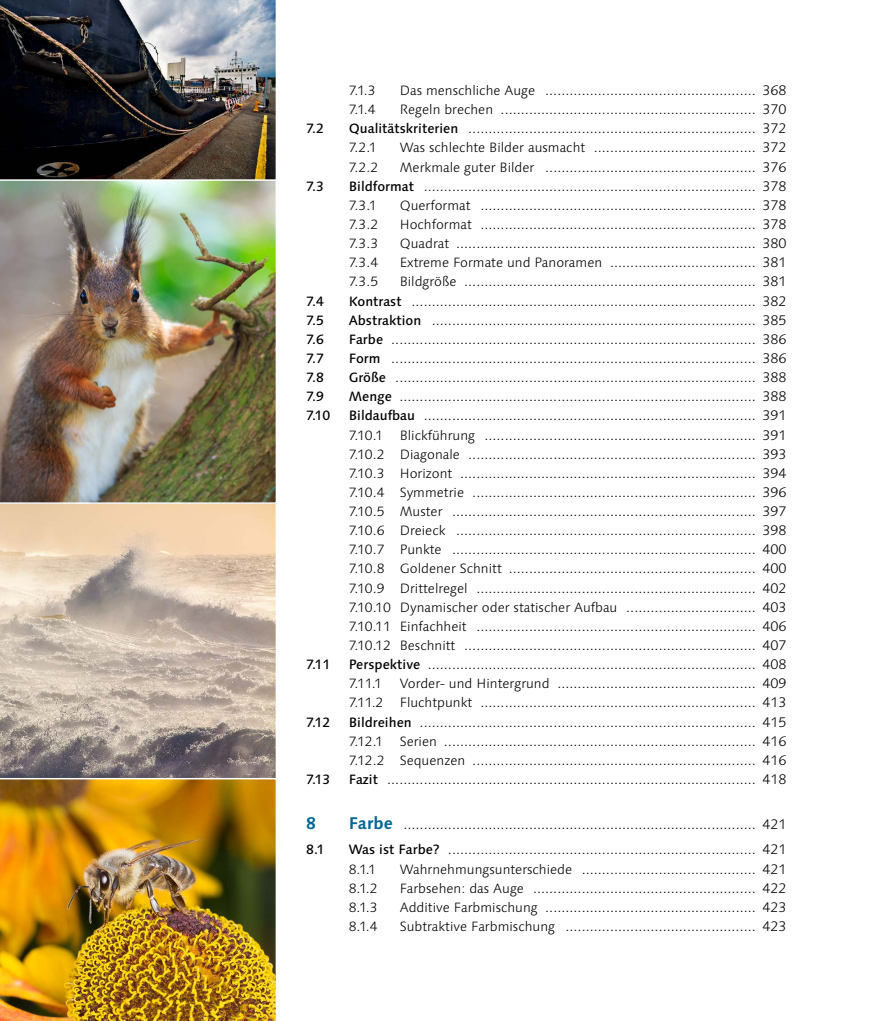
<style>
.page{position:relative;width:893px;height:1021px;background:#fff}
.page>*{position:absolute;margin:0;border:0;box-sizing:border-box;transform-origin:0 0}
.t1{font:700 16.8px "Linotype Syntax";color:#006694}
.t2{font:300 13.8px/19.2px "Linotype Syntax";color:#000;text-align:justify}
.t3{font:300 13.5px "Linotype Syntax";color:#000}
.t4{font:500 13.5px "Linotype Syntax";color:#000}
.s1{font-size:13.5px}
.s2{font-weight:500;font-size:13.5px}
.s3{font-size:13.8px}
.s4{font-weight:700;font-size:16.8px;color:#006694}
</style>
<div class="page">
<svg style="left:0;top:504px;width:276px;height:274px;background:#c5b4a3"></svg>
<img style="left:0;top:0;width:276px;height:179px">
<img style="left:0;top:179px;width:277px;height:325px">
<img style="left:0;top:779px;width:276px;height:241px">
<p class="t3" style="left:349px;top:84px;width:28px">7.1.3</p>
<p class="t2" style="left:400px;top:82px;width:388px"><span class="s1">Das menschliche Auge</span> .................................................... 368</p>
<p class="t3" style="left:349px;top:103px;width:28px">7.1.4</p>
<p class="t2" style="left:400px;top:101px;width:388px"><span class="s1">Regeln brechen</span> ............................................................... 370</p>
<p class="t4" style="left:306px;top:123px;width:19px">7.2</p>
<p class="t2" style="left:349px;top:120px;width:439px"><span class="s2">Qualitätskriterien</span> ....................................................................... 372</p>
<p class="t3" style="left:349px;top:141px;width:30px">7.2.1</p>
<p class="t2" style="left:400px;top:139px;width:388px"><span class="s1">Was schlechte Bilder ausmacht</span> ........................................ 372</p>
<p class="t3" style="left:349px;top:160px;width:31px">7.2.2</p>
<p class="t2" style="left:400px;top:158px;width:388px"><span class="s1">Merkmale guter Bilder</span> .................................................... 376</p>
<p class="t4" style="left:306px;top:180px;width:19px">7.3</p>
<p class="t2" style="left:349px;top:177px;width:439px"><span class="s2">Bildformat</span> .................................................................................. 378</p>
<p class="t3" style="left:349px;top:199px;width:30px">7.3.1</p>
<p class="t2" style="left:400px;top:196px;width:388px"><span class="s1">Querformat</span> .................................................................... 378</p>
<p class="t3" style="left:349px;top:218px;width:31px">7.3.2</p>
<p class="t2" style="left:400px;top:215px;width:388px"><span class="s1">Hochformat</span> .................................................................... 378</p>
<p class="t3" style="left:349px;top:237px;width:31px">7.3.3</p>
<p class="t2" style="left:400px;top:235px;width:388px"><span class="s1">Quadrat</span> .......................................................................... 380</p>
<p class="t3" style="left:349px;top:256px;width:31px">7.3.4</p>
<p class="t2" style="left:400px;top:254px;width:388px"><span class="s1">Extreme Formate und Panoramen</span> .................................... 381</p>
<p class="t3" style="left:349px;top:275px;width:31px">7.3.5</p>
<p class="t2" style="left:400px;top:273px;width:388px"><span class="s1">Bildgröße</span> ........................................................................ 381</p>
<p class="t4" style="left:306px;top:295px;width:19px">7.4</p>
<p class="t2" style="left:349px;top:292px;width:439px"><span class="s2">Kontrast</span> ..................................................................................... 382</p>
<p class="t4" style="left:306px;top:314px;width:19px">7.5</p>
<p class="t2" style="left:349px;top:311px;width:439px"><span class="s2">Abstraktion</span> ................................................................................ 385</p>
<p class="t4" style="left:306px;top:333px;width:19px">7.6</p>
<p class="t2" style="left:349px;top:330px;width:439px"><span class="s2">Farbe</span> .......................................................................................... 386</p>
<p class="t4" style="left:306px;top:352px;width:19px">7.7</p>
<p class="t2" style="left:349px;top:349px;width:439px"><span class="s2">Form</span> .......................................................................................... 386</p>
<p class="t4" style="left:306px;top:372px;width:19px">7.8</p>
<p class="t2" style="left:349px;top:368px;width:439px"><span class="s2">Größe</span> ......................................................................................... 388</p>
<p class="t4" style="left:306px;top:391px;width:19px">7.9</p>
<p class="t2" style="left:349px;top:388px;width:439px"><span class="s2">Menge</span> ........................................................................................ 388</p>
<p class="t4" style="left:306px;top:410px;width:26px">7.10</p>
<p class="t2" style="left:349px;top:407px;width:439px"><span class="s2">Bildaufbau</span> .................................................................................. 391<br><span class="s1">7.10.1 Blickführung</span> ................................................................... 391<br><span class="s1">7.10.2 Diagonale</span> ....................................................................... 393<br><span class="s1">7.10.3 Horizont</span> ......................................................................... 394<br><span class="s1">7.10.4 Symmetrie</span> ...................................................................... 396<br><span class="s1">7.10.5 Muster</span> ........................................................................... 397<br><span class="s1">7.10.6 Dreieck</span> .......................................................................... 398<br><span class="s1">7.10.7 Punkte</span> ........................................................................... 400<br><span class="s1">7.10.8 Goldener Schnitt</span> ............................................................. 400<br><span class="s1">7.10.9 Drittelregel</span> ..................................................................... 402</p>
<p class="t3" style="left:349px;top:600px;width:439px">7.10.10 Dynamischer oder statischer Aufbau <span class="s3">................................ 403</span></p>
<p class="t2" style="left:349px;top:617px;width:439px"><span class="s1">7.10.11 Einfachheit</span> ..................................................................... 406<br><span class="s1">7.10.12 Beschnitt</span> ........................................................................ 407</p>
<p class="t4" style="left:306px;top:658px;width:26px">7.11</p>
<p class="t2" style="left:349px;top:655px;width:439px"><span class="s2">Perspektive</span> ................................................................................. 408</p>
<p class="t3" style="left:349px;top:677px;width:35px">7.11.1</p>
<p class="t2" style="left:349px;top:674px;width:439px;text-align:right"><span class="s1">Vorder- und Hintergrund</span> ................................................. 409<br><span class="s1">7.11.2 Fluchtpunkt</span> .................................................................... 413</p>
<p class="t4" style="left:306px;top:716px;width:26px">7.12</p>
<p class="t2" style="left:349px;top:713px;width:439px"><span class="s2">Bildreihen</span> ................................................................................... 415<br><span class="s1">7.12.1 Serien</span> ............................................................................. 416<br><span class="s1">7.12.2 Sequenzen</span> ...................................................................... 416</p>
<p class="t4" style="left:306px;top:773px;width:26px">7.13</p>
<p class="t2" style="left:349px;top:770px;width:439px"><span class="s2">Fazit</span> ........................................................................................... 418</p>
<p class="t1" style="left:306px;top:816px;width:11px">8</p>
<p class="t2" style="left:349px;top:815px;width:439px"><span class="s4">Farbe</span> ....................................................................................... 421</p>
<p class="t4" style="left:306px;top:844px;width:20px">8.1</p>
<p class="t2" style="left:349px;top:841px;width:439px"><span class="s2">Was ist Farbe?</span> ............................................................................ 421</p>
<p class="t3" style="left:349px;top:862px;width:29px">8.1.1</p>
<p class="t2" style="left:400px;top:860px;width:388px"><span class="s1">Wahrnehmungsunterschiede</span> ........................................... 421</p>
<p class="t3" style="left:349px;top:881px;width:30px">8.1.2</p>
<p class="t2" style="left:400px;top:879px;width:388px"><span class="s1">Farbsehen: das Auge</span> ....................................................... 422</p>
<p class="t3" style="left:349px;top:900px;width:30px">8.1.3</p>
<p class="t2" style="left:400px;top:898px;width:388px"><span class="s1">Additive Farbmischung</span> .................................................... 423</p>
<p class="t3" style="left:349px;top:919px;width:30px">8.1.4</p>
<p class="t2" style="left:400px;top:917px;width:388px"><span class="s1">Subtraktive Farbmischung</span> ............................................... 423</p>
</div>
